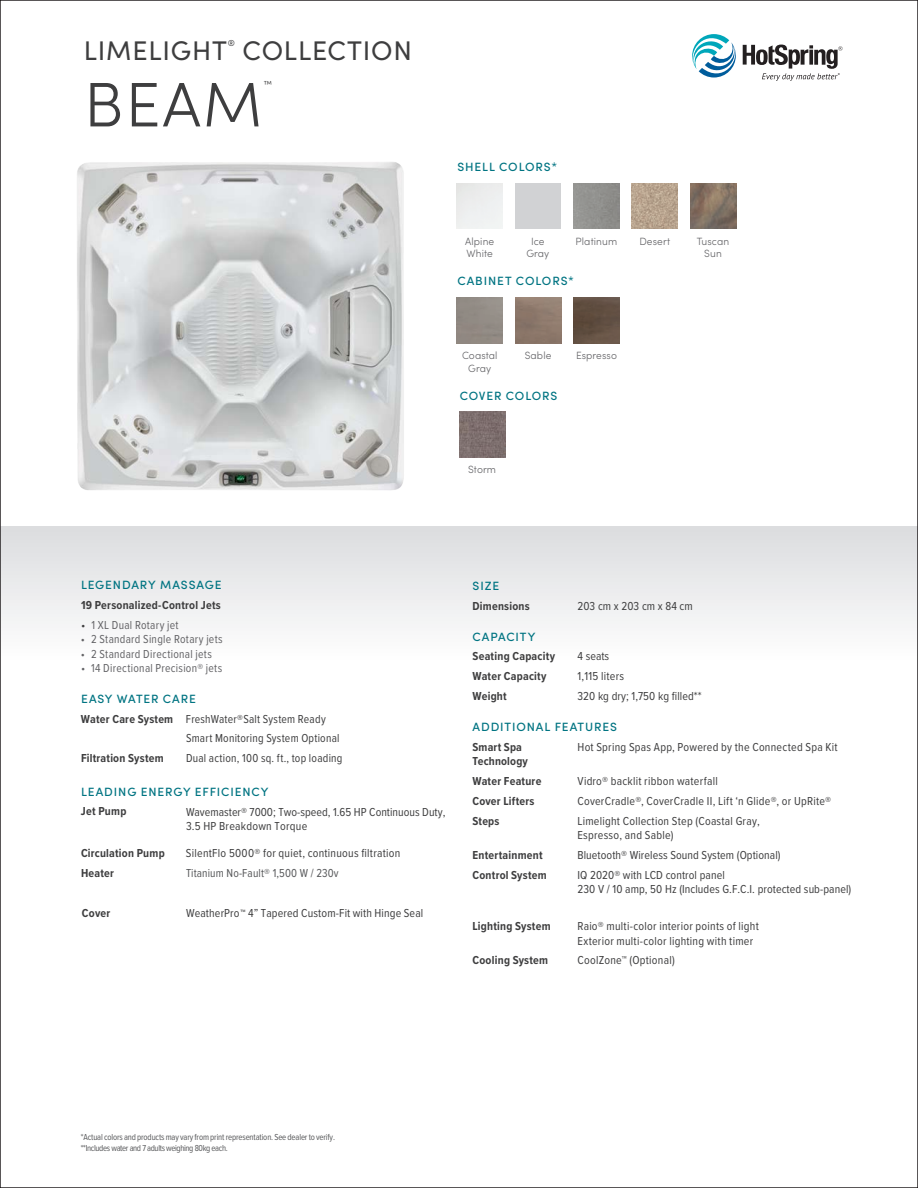
<style>
.page{position:relative;width:918px;height:1188px;background:#fff}
.page>*{position:absolute;margin:0;border:0;box-sizing:border-box;transform-origin:0 0}
.t1{font:300 63px "Sofia Pro";color:#3e3e3f}
.t2{font:27px "Sofia Pro";letter-spacing:.03em;color:#3e3e3f}
.Spec{font:12px/19.8px "Proxima Nova Cond";letter-spacing:.02em;color:#3e3e3f}
.Spec-2{font:700 12px/19.8px "Proxima Nova Cond";letter-spacing:.02em;color:#3e3e3f}
.H3_-_teal{font:500 12px "Sofia Pro";letter-spacing:.075em;color:#007482}
.Spec-3{font:12px "Proxima Nova Cond";letter-spacing:.025em;color:#636366}
.Spec-4{font:12px/14.2px "Proxima Nova Cond";color:#3e3e3f}
.Spec-5{font:12px "Proxima Nova Cond";letter-spacing:.01em;color:#57585a}
.t3{font:300 10.5px/12.6px "Sofia Pro";letter-spacing:.01em;color:#636366;text-align:center}
.t4{font:9px/10.8px "Proxima Nova Cond";letter-spacing:-.015em;color:#57585a}
.t5{font:8.7px "Sofia Pro";color:#3e3e3f}
.t6{font:300 8.7px "Sofia Pro";color:#3e3e3f}
.s1{color:#3e3e3f}
.s2{font-weight:700}
</style>
<div class="page">
<div style="left:0;top:526px;width:918px;height:136px;background:linear-gradient(to bottom,#dbdcde,#fefefe)"></div>
<svg style="left:692px;top:34px;width:151px;height:47px"></svg>
<div style="left:515px;top:183px;width:46px;height:46px;background:#d1d2d4"></div>
<img style="left:632px;top:183px;width:46px;height:46px">
<img style="left:690px;top:183px;width:46px;height:46px">
<img style="left:515px;top:298px;width:46px;height:46px">
<img style="left:573px;top:298px;width:46px;height:46px">
<img style="left:77px;top:162px;width:327px;height:328px">
<img style="left:459px;top:412px;width:46px;height:46px">
<p class="t2" style="left:84px;top:31px;width:145px">LIMELIGHT</p>
<p class="t5" style="left:228px;top:37px;width:9px">®</p>
<p class="t2" style="left:243px;top:31px;width:171px">COLLECTION</p>
<p class="t1" style="left:84px;top:59px;width:180px">BEAM</p>
<p class="t6" style="left:264px;top:78px;width:10px">™</p>
<p class="H3_-_teal" style="left:457px;top:158px;width:101px">SHELL COLORS*</p>
<p class="t3" style="left:465px;top:234px;width:31px">Alpine</p>
<p class="t3" style="left:467px;top:246px;width:28px">White</p>
<p class="t3" style="left:531px;top:234px;width:15px">Ice</p>
<p class="t3" style="left:576px;top:234px;width:43px">Platinum</p>
<p class="t3" style="left:526px;top:246px;width:24px">Gray</p>
<p class="H3_-_teal" style="left:457px;top:272px;width:118px">CABINET COLORS*</p>
<p class="t3" style="left:639px;top:234px;width:32px">Desert</p>
<p class="t3" style="left:697px;top:234px;width:34px">Tuscan</p>
<p class="t3" style="left:704px;top:247px;width:19px">Sun</p>
<p class="t3" style="left:462px;top:349px;width:37px">Coastal<br>Gray</p>
<p class="t3" style="left:525px;top:349px;width:28px">Sable</p>
<p class="t3" style="left:576px;top:349px;width:42px">Espresso</p>
<p class="H3_-_teal" style="left:460px;top:387px;width:99px">COVER COLORS</p>
<p class="t3" style="left:468px;top:463px;width:29px">Storm</p>
<p class="H3_-_teal" style="left:81px;top:576px;width:142px">LEGENDARY MASSAGE</p>
<p class="Spec-2" style="left:81px;top:595px;width:141px">19 Personalized-Control Jets</p>
<p class="Spec-3" style="left:81px;top:616px;width:99px"><span class="s1">•</span> 1 XL Dual Rotary jet</p>
<p class="Spec-3" style="left:81px;top:630px;width:143px">• 2 Standard Single Rotary jets</p>
<p class="Spec-3" style="left:81px;top:645px;width:133px">• 2 Standard Directional jets</p>
<p class="Spec-3" style="left:81px;top:659px;width:143px">• 14 Directional Precision® jets</p>
<p class="H3_-_teal" style="left:81px;top:690px;width:116px">EASY WATER CARE</p>
<p class="Spec" style="left:81px;top:708px;width:246px"><span class="s2">Water Care System</span> FreshWater®Salt System Ready</p>
<p class="Spec" style="left:186px;top:728px;width:155px">Smart Monitoring System Optional</p>
<p class="Spec-2" style="left:81px;top:748px;width:84px">Filtration System</p>
<p class="Spec" style="left:186px;top:748px;width:158px">Dual action, 100 sq. ft., top loading</p>
<p class="H3_-_teal" style="left:81px;top:782px;width:189px">LEADING ENERGY EFFICIENCY</p>
<p class="Spec-2" style="left:81px;top:801px;width:47px">Jet Pump</p>
<p class="Spec-4" style="left:186px;top:804px;width:261px">Wavemaster® 7000; Two-speed, 1.65 HP Continuous Duty,<br>3.5 HP Breakdown Torque</p>
<p class="Spec-2" style="left:81px;top:843px;width:85px">Circulation Pump</p>
<p class="Spec" style="left:186px;top:843px;width:216px">SilentFlo 5000® for quiet, continuous filtration</p>
<p class="Spec-2" style="left:81px;top:863px;width:35px">Heater</p>
<p class="Spec-5" style="left:186px;top:864px;width:154px">Titanium No-Fault® 1,500 W / 230v</p>
<p class="Spec" style="left:186px;top:902px;width:239px">WeatherPro<sup>™</sup> 4” Tapered Custom-Fit with Hinge Seal</p>
<p class="H3_-_teal" style="left:473px;top:577px;width:28px">SIZE</p>
<p class="Spec-2" style="left:472px;top:596px;width:59px">Dimensions</p>
<p class="Spec" style="left:577px;top:595px;width:117px">203 cm x 203 cm x 84 cm</p>
<p class="H3_-_teal" style="left:473px;top:628px;width:64px">CAPACITY</p>
<p class="Spec-2" style="left:472px;top:646px;width:84px">Seating Capacity<br>Water Capacity<br>Weight</p>
<p class="Spec" style="left:578px;top:646px;width:126px">4 seats<br>1,115 liters<br>320 kg dry; 1,750 kg filled**</p>
<p class="H3_-_teal" style="left:473px;top:718px;width:146px">ADDITIONAL FEATURES</p>
<p class="Spec-2" style="left:472px;top:739px;width:57px;line-height:14.4px">Smart Spa<br>Technology</p>
<p class="Spec-2" style="left:472px;top:771px;width:70px">Water Feature<br>Cover Lifters<br>Steps</p>
<p class="Spec-2" style="left:473px;top:845px;width:76px">Entertainment<br>Control System</p>
<p class="Spec" style="left:578px;top:736px;width:262px">Hot Spring Spas App, Powered by the Connected Spa Kit</p>
<p class="Spec" style="left:578px;top:771px;width:255px">Vidro® backlit ribbon waterfall<br>CoverCradle®, CoverCradle II, Lift ‘n Glide®, or UpRite®<br>Limelight Collection Step (Coastal Gray,</p>
<p class="Spec" style="left:578px;top:825px;width:205px">Espresso, and Sable)<br>Bluetooth® Wireless Sound System (Optional)<br>IQ 2020® with LCD control panel</p>
<p class="Spec" style="left:578px;top:879px;width:275px">230 V / 10 amp, 50 Hz (Includes G.F.C.I. protected sub-panel)</p>
<p class="Spec-2" style="left:473px;top:916px;width:80px">Lighting System</p>
<p class="Spec" style="left:577px;top:918px;width:183px;line-height:14.4px">Raio® multi-color interior points of light<br>Exterior multi-color lighting with timer</p>
<p class="Spec-2" style="left:473px;top:950px;width:77px">Cooling System</p>
<p class="Spec" style="left:577px;top:950px;width:99px">CoolZone™ (Optional)</p>
<p class="t4" style="left:81px;top:1131px;width:256px">*Actual colors and products may vary from print representation. See dealer to verify. **Includes water and 7 adults weighing 80kg each.</p>
</div>
